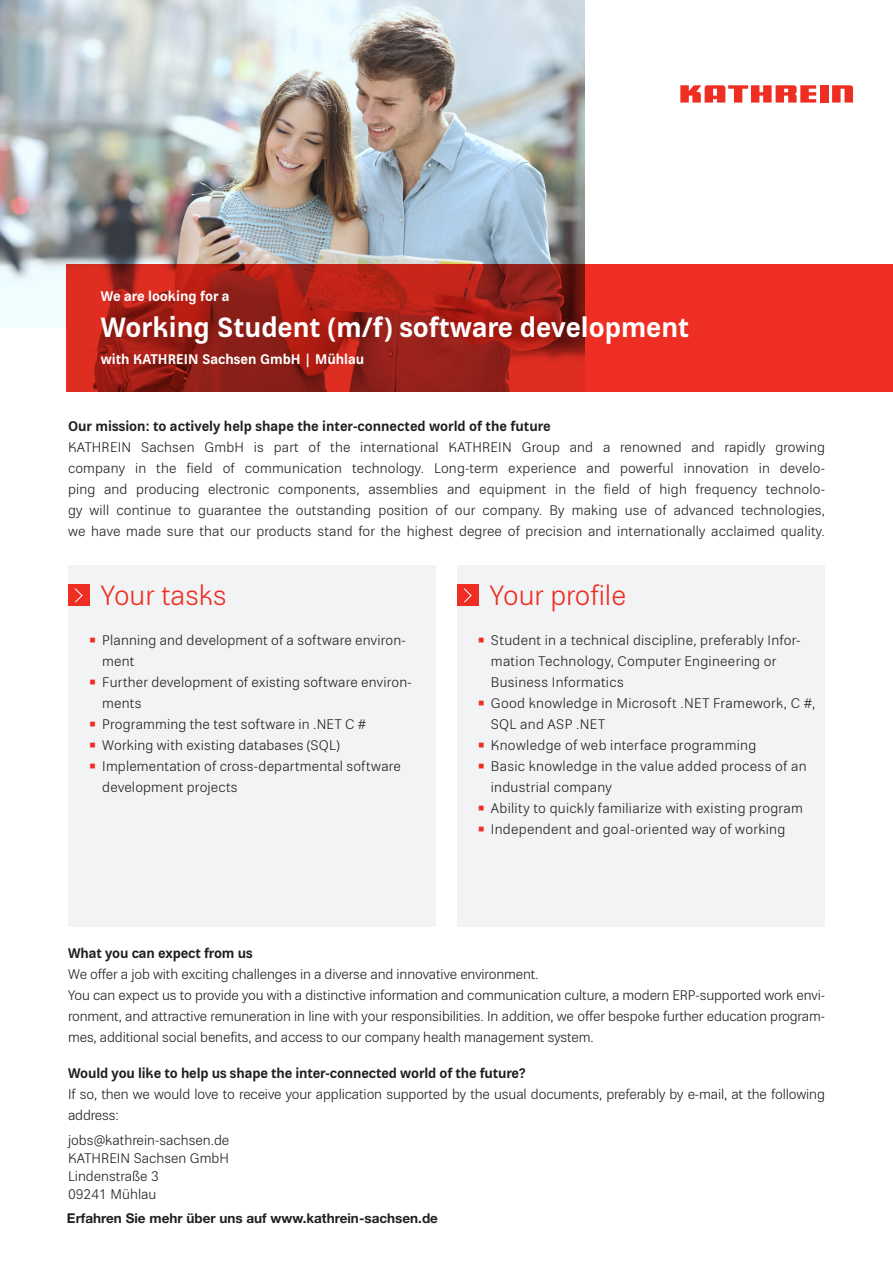
<style>
.page{position:relative;width:893px;height:1263px;background:#fff}
.page>*{position:absolute;margin:0;border:0;box-sizing:border-box;transform-origin:0 0}
.t1{font:700 27px "Kathrein Office";color:#fff}
._01_Headline_Thin35{font:27px "Kathrein Office";color:#ee2e22}
._03_Fließtext_45Ligh{font:13.5px/21px "Kathrein Office";letter-spacing:.01em;color:#231f20}
._03_Fließtext_45Ligh-2{font:13.5px/21px "Kathrein Office";letter-spacing:-.01em;color:#231f20}
._03_Fließtext_45Ligh-3{font:700 13.5px "Kathrein Office";letter-spacing:-.01em;color:#231f20}
._03_Fließtext_45Ligh-4{font:700 13.5px "Helvetica Neue LT Std";color:#231f20}
.t2{font:700 13.5px "Kathrein Office";color:#fff}
.s1{font-family:"Arial";font-weight:700;font-size:18px;color:#ee2e22}
</style>
<div class="page">
<img style="left:0;top:0;width:584px;height:328px">
<svg style="left:67px;top:264px;width:826px;height:128px;background:#c0251b"></svg>
<div style="left:820px;top:85px;width:8px;height:18px;background:#ee2e22"></div>
<svg style="left:832px;top:85px;width:21px;height:18px"></svg>
<svg style="left:680px;top:85px;width:136px;height:18px"></svg>
<div style="left:68px;top:566px;width:368px;height:361px;background:#f2f3f4"></div>
<div style="left:457px;top:566px;width:368px;height:361px;background:#f2f3f4"></div>
<div style="left:68px;top:585px;width:21px;height:21px;background:#ee2e22"></div>
<svg style="left:74px;top:588px;width:9px;height:15px"></svg>
<div style="left:457px;top:585px;width:21px;height:21px;background:#ee2e22"></div>
<svg style="left:463px;top:588px;width:9px;height:15px"></svg>
<p class="t2" style="left:101px;top:287px;width:130px">We are looking for a</p>
<p class="t1" style="left:101px;top:309px;width:590px">Working Student (m/f) software development</p>
<p class="t2" style="left:101px;top:350px;width:265px">with KATHREIN Sachsen GmbH | Mühlau</p>
<p class="_03_Fließtext_45Ligh-3" style="left:68px;top:417px;width:484px">Our mission: to actively help shape the inter-connected world of the future</p>
<p class="_03_Fließtext_45Ligh" style="left:68px;top:437px;width:758px;text-align:justify">KATHREIN Sachsen GmbH is part of the international KATHREIN Group and a renowned and rapidly growing company in the field of communication technology. Long-term experience and powerful innovation in develo&shy;ping and producing electronic components, assemblies and equipment in the field of high frequency technolo&shy;gy will continue to guarantee the outstanding position of our company. By making use of advanced technologies, we have made sure that our products stand for the highest degree of precision and internationally acclaimed quality.</p>
<p class="_01_Headline_Thin35" style="left:101px;top:577px;width:128px">Your tasks</p>
<p class="_01_Headline_Thin35" style="left:490px;top:577px;width:138px">Your profile</p>
<p class="_03_Fließtext_45Ligh" style="left:102px;top:630px;width:305px;text-indent:-13px"><span class="s1">▪</span> Planning and development of a software environ&shy;ment</p>
<p class="_03_Fließtext_45Ligh" style="left:102px;top:672px;width:311px;text-indent:-13px"><span class="s1">▪</span> Further development of existing software environ&shy;ments</p>
<p class="_03_Fließtext_45Ligh" style="left:90px;top:714px;width:278px"><span class="s1">▪</span> Programming the test software in .NET C #</p>
<p class="_03_Fließtext_45Ligh" style="left:90px;top:735px;width:252px"><span class="s1">▪</span> Working with existing databases (SQL)</p>
<p class="_03_Fließtext_45Ligh" style="left:102px;top:756px;width:300px;text-indent:-13px"><span class="s1">▪</span> Implementation of cross-departmental software development projects</p>
<p class="_03_Fließtext_45Ligh" style="left:491px;top:630px;width:311px;text-indent:-13px"><span class="s1">▪</span> Student in a technical discipline, preferably Infor&shy;mation Technology, Computer Engineering or<br>Business Informatics</p>
<p class="_03_Fließtext_45Ligh" style="left:491px;top:693px;width:326px;text-indent:-13px"><span class="s1">▪</span> Good knowledge in Microsoft .NET Framework, C #,<br>SQL and ASP .NET</p>
<p class="_03_Fließtext_45Ligh" style="left:478px;top:735px;width:280px"><span class="s1">▪</span> Knowledge of web interface programming</p>
<p class="_03_Fließtext_45Ligh" style="left:491px;top:756px;width:317px;text-indent:-13px"><span class="s1">▪</span> Basic knowledge in the value added process of an industrial company</p>
<p class="_03_Fließtext_45Ligh" style="left:478px;top:798px;width:326px"><span class="s1">▪</span> Ability to quickly familiarize with existing program</p>
<p class="_03_Fließtext_45Ligh" style="left:478px;top:819px;width:309px"><span class="s1">▪</span> Independent and goal-oriented way of working</p>
<p class="_03_Fließtext_45Ligh-3" style="left:68px;top:943px;width:186px">What you can expect from us</p>
<p class="_03_Fließtext_45Ligh-2" style="left:68px;top:963px;width:472px">We offer a job with exciting challenges in a diverse and innovative environment.</p>
<p class="_03_Fließtext_45Ligh" style="left:68px;top:984px;width:758px;text-align:justify">You can expect us to provide you with a distinctive information and communication culture, a modern ERP-supported work envi&shy;ronment, and attractive remuneration in line with your responsibilities. In addition, we offer bespoke further education program&shy;mes, additional social benefits, and access to our company health management system.</p>
<p class="_03_Fließtext_45Ligh-3" style="left:68px;top:1063px;width:459px">Would you like to help us shape the inter-connected world of the future?</p>
<p class="_03_Fließtext_45Ligh-2" style="left:68px;top:1083px;width:758px">If so, then we would love to receive your application supported by the usual documents, preferably by e-mail, at the following address:</p>
<p class="_03_Fließtext_45Ligh" style="left:68px;top:1130px;width:163px">jobs@kathrein-sachsen.de</p>
<p class="_03_Fließtext_45Ligh" style="left:68px;top:1148px;width:163px">KATHREIN Sachsen GmbH</p>
<p class="_03_Fließtext_45Ligh" style="left:68px;top:1166px;width:92px">Lindenstraße 3</p>
<p class="_03_Fließtext_45Ligh" style="left:68px;top:1184px;width:90px">09241 Mühlau</p>
<p class="_03_Fließtext_45Ligh-4" style="left:67px;top:1210px;width:373px">Erfahren Sie mehr über uns auf www.kathrein-sachsen.de</p>
</div>
